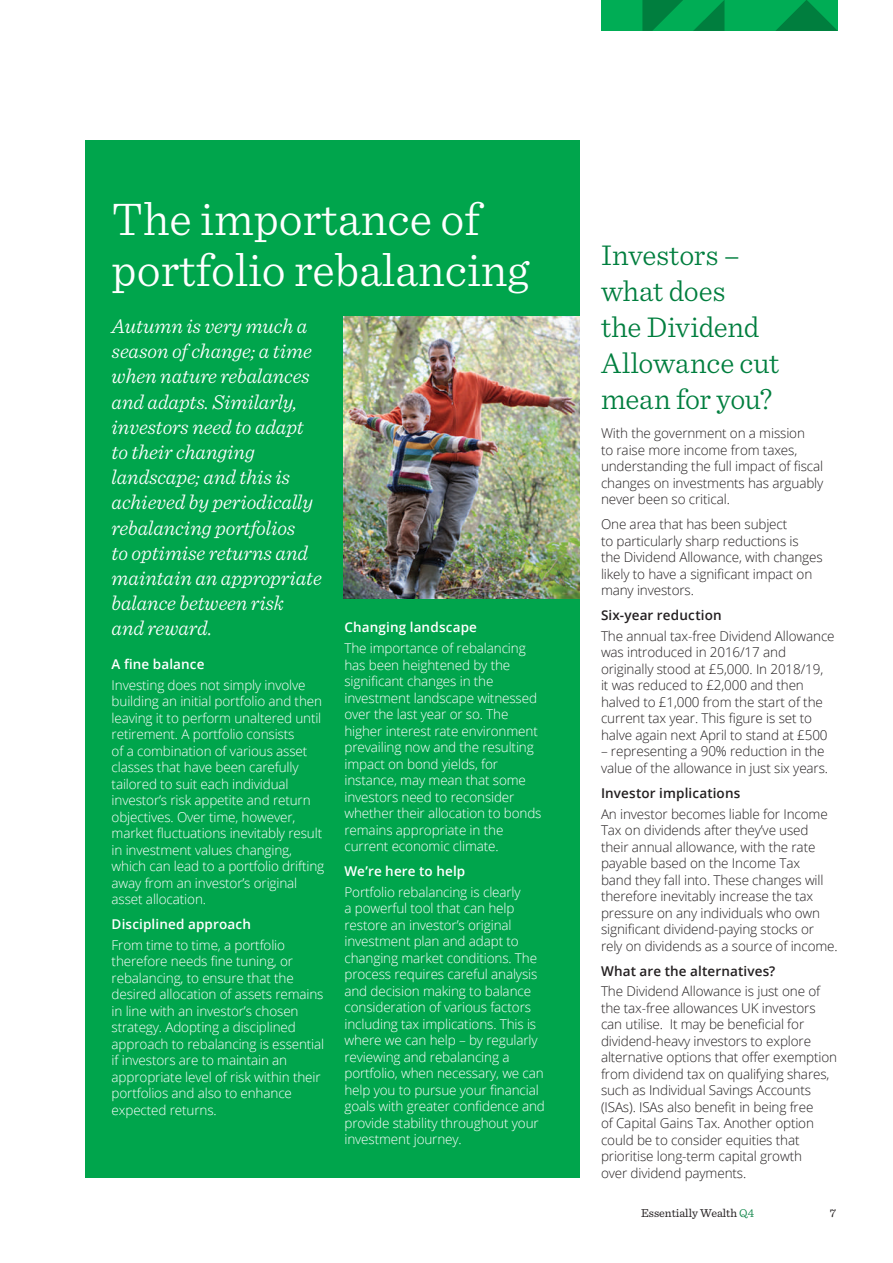
<style>
.page{position:relative;width:893px;height:1263px;background:#fff}
.page>*{position:absolute;margin:0;border:0;box-sizing:border-box;transform-origin:0 0}
.t1{font:300 48px/51px "Sentinel";color:#fff}
.t2{font:300 30px/36px "Sentinel";letter-spacing:-.01em;color:#007e3e}
.t3{font:italic 300 21px/25.2px "Sentinel";letter-spacing:-.005em;color:#fff}
.t4{font:300 13.5px/16.5px "Open Sans";letter-spacing:-.01em;color:#fff}
.t5{font:300 13.5px/16.5px "Open Sans";letter-spacing:-.01em;color:#231f20}
.t6{font:600 13.5px "Open Sans";letter-spacing:.01em;color:#fff}
.t7{font:600 13.5px "Open Sans";letter-spacing:.01em;color:#231f20}
.t8{font:12px "Sentinel";color:#231f20}
.s1{font-weight:300;color:#007e3e}
</style>
<div class="page">
<div style="left:85px;top:140px;width:495px;height:1038px;background:#00a54c"></div>
<hr style="left:0;top:0;width:1px;height:710px;background:#f2f3f4">
<div style="left:601px;top:0;width:237px;height:31px;background:#00ad55"></div>
<svg style="left:693px;top:0;width:31px;height:31px"></svg>
<svg style="left:776px;top:0;width:62px;height:31px"></svg>
<svg style="left:642px;top:0;width:41px;height:31px"></svg>
<img style="left:343px;top:316px;width:237px;height:282px">
<h1 class="t1" style="left:112px;top:191px;width:420px">The importance of portfolio rebalancing</h1>
<p class="t3" style="left:112px;top:312px;width:212px">Autumn is very much a season of change; a time when nature rebalances and adapts. Similarly, investors need to adapt to their changing landscape; and this is achieved by periodically rebalancing portfolios<br>to optimise returns and maintain an appropriate balance between risk<br>and reward.</p>
<p class="t6" style="left:112px;top:655px;width:94px">A fine balance</p>
<p class="t4" style="left:112px;top:676px;width:214px">Investing does not simply involve building an initial portfolio and then leaving it to perform unaltered until retirement. A portfolio consists<br>of a combination of various asset classes that have been carefully tailored to suit each individual investor’s risk appetite and return objectives. Over time, however, market fluctuations inevitably result in investment values changing, which can lead to a portfolio drifting away from an investor’s original asset allocation.</p>
<p class="t6" style="left:112px;top:915px;width:141px">Disciplined approach</p>
<p class="t4" style="left:112px;top:936px;width:214px">From time to time, a portfolio therefore needs fine tuning, or rebalancing, to ensure that the desired allocation of assets remains in line with an investor’s chosen strategy. Adopting a disciplined approach to rebalancing is essential if investors are to maintain an appropriate level of risk within their portfolios and also to enhance expected returns.</p>
<p class="t6" style="left:344px;top:618px;width:134px">Changing landscape</p>
<p class="t4" style="left:344px;top:640px;width:199px">The importance of rebalancing has been heightened by the significant changes in the investment landscape witnessed over the last year or so. The higher interest rate environment prevailing now and the resulting impact on bond yields, for instance, may mean that some investors need to reconsider whether their allocation to bonds remains appropriate in the current economic climate.</p>
<p class="t6" style="left:344px;top:862px;width:122px">We’re here to help</p>
<p class="t4" style="left:344px;top:883px;width:202px">Portfolio rebalancing is clearly<br>a powerful tool that can help restore an investor’s original investment plan and adapt to changing market conditions. The process requires careful analysis and decision making to balance consideration of various factors including tax implications. This is where we can help – by regularly reviewing and rebalancing a portfolio, when necessary, we can help you to pursue your financial goals with greater confidence and provide stability throughout your investment journey.</p>
<h2 class="t2" style="left:601px;top:235px;width:180px">Investors – what does<br>the Dividend<br>Allowance cut mean for you?</h2>
<p class="t5" style="left:601px;top:425px;width:224px">With the government on a mission<br>to raise more income from taxes, understanding the full impact of fiscal changes on investments has arguably never been so critical.</p>
<p class="t5" style="left:601px;top:516px;width:223px">One area that has been subject<br>to particularly sharp reductions is<br>the Dividend Allowance, with changes likely to have a significant impact on many investors.</p>
<p class="t7" style="left:601px;top:606px;width:122px">Six-year reduction</p>
<p class="t5" style="left:601px;top:627px;width:235px">The annual tax-free Dividend Allowance was introduced in 2016/17 and originally stood at £5,000. In 2018/19,<br>it was reduced to £2,000 and then halved to £1,000 from the start of the current tax year. This figure is set to halve again next April to stand at £500</p>
<p class="t5" style="left:601px;top:743px;width:229px">– representing a 90% reduction in the value of the allowance in just six years.</p>
<p class="t7" style="left:601px;top:784px;width:141px">Investor implications</p>
<p class="t5" style="left:601px;top:805px;width:238px">An investor becomes liable for Income Tax on dividends after they’ve used their annual allowance, with the rate payable based on the Income Tax<br>band they fall into. These changes will therefore inevitably increase the tax pressure on any individuals who own significant dividend-paying stocks or rely on dividends as a source of income.</p>
<p class="t7" style="left:601px;top:961px;width:176px">What are the alternatives?</p>
<p class="t5" style="left:601px;top:983px;width:238px">The Dividend Allowance is just one of the tax-free allowances UK investors can utilise. It may be beneficial for dividend-heavy investors to explore alternative options that offer exemption from dividend tax on qualifying shares, such as Individual Savings Accounts (ISAs). ISAs also benefit in being free<br>of Capital Gains Tax. Another option could be to consider equities that prioritise long-term capital growth<br>over dividend payments.</p>
<p class="t8" style="left:641px;top:1204px;width:115px">Essentially Wealth <span class="s1">Q4</span></p>
<p class="t8" style="left:830px;top:1204px;width:8px">7</p>
</div>
